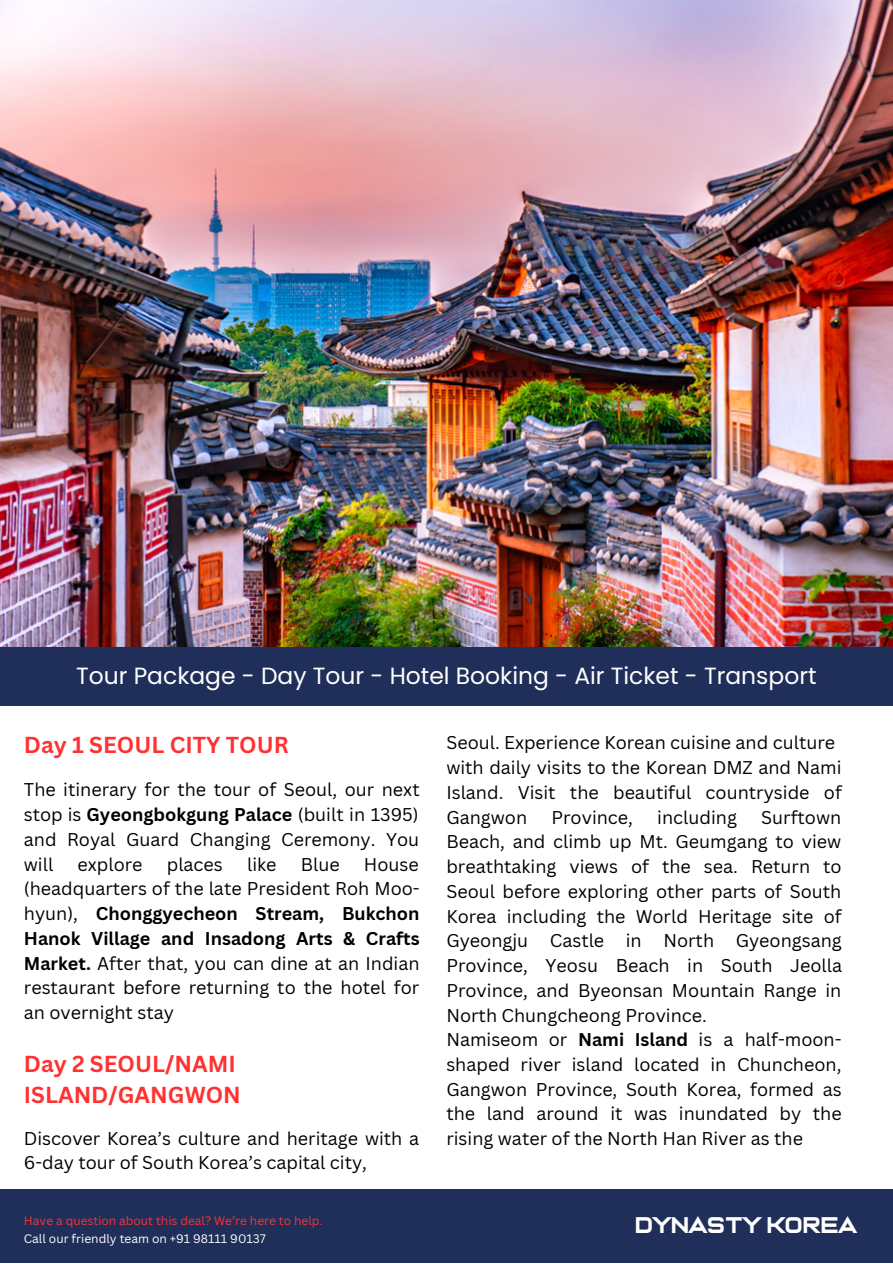
<style>
.page{position:relative;width:893px;height:1264px;background:#fff}
.page>*{position:absolute;margin:0;border:0;box-sizing:border-box;transform-origin:0 0}
.t1{font:23.4px "Poppins";color:#fff}
.t2{font:23.1px "Casanova Scotia";color:#fff}
.t3{font:700 22.5px/31.5px "Canva Sans";color:#ff3131}
.t4{font:18px/24.8px "Canva Sans";color:#000}
.t5{font:12px "Canva Sans";color:#ff3131}
.t6{font:12px "Canva Sans";color:#fff}
.s1{font-weight:700}
</style>
<div class="page">
<img style="left:0;top:0;width:892px;height:647px">
<div style="left:0;top:647px;width:892px;height:59px;background:#202f59"></div>
<div style="left:0;top:1189px;width:892px;height:73px;background:#202f59"></div>
<p class="t1" style="left:76px;top:662px;width:742px">Tour Package - Day Tour - Hotel Booking - Air Ticket - Transport</p>
<p class="t3" style="left:24px;top:729px;width:266px">Day 1 SEOUL CITY TOUR</p>
<p class="t4" style="left:24px;top:777px;width:397px;text-align:justify">The itinerary for the tour of Seoul, our next stop is <span class="s1">Gyeongbokgung Palace</span> (built in 1395) and Royal Guard Changing Ceremony. You will</p>
<p class="t4" style="left:77px;top:851px;width:67px">explore</p>
<p class="t4" style="left:167px;top:851px;width:58px">places</p>
<p class="t4" style="left:247px;top:851px;width:31px">like</p>
<p class="t4" style="left:301px;top:851px;width:40px">Blue</p>
<p class="t4" style="left:24px;top:851px;width:397px;text-align:justify;text-indent:340px">House (headquarters of the late President Roh Moo&shy;hyun), <span class="s1">Chonggyecheon Stream, Bukchon Hanok Village and Insadong Arts &amp; Crafts Market.</span> After that, you can dine at an Indian restaurant before returning to the hotel for an overnight stay</p>
<p class="t3" style="left:24px;top:1048px;width:218px">Day 2 SEOUL/NAMI<br>ISLAND/GANGWON</p>
<p class="t4" style="left:24px;top:1125px;width:397px">Discover Korea’s culture and heritage with a<br>6-day tour of South Korea’s capital city,</p>
<p class="t4" style="left:446px;top:730px;width:397px">Seoul. Experience Korean cuisine and culture with daily visits to the Korean DMZ and Nami Island. Visit the beautiful countryside of Gangwon</p>
<p class="t4" style="left:446px;top:804px;width:397px;text-indent:315px">Surftown Beach, and climb up Mt. Geumgang to view breathtaking views of the sea. Return to Seoul before exploring other parts of South Korea including the World Heritage site of Gyeongju Castle in North Gyeongsang Province, Yeosu Beach in South Jeolla Province, and Byeonsan Mountain Range in North Chungcheong Province.<br>Namiseom or <span class="s1">Nami Island</span> is a half-moon&shy;shaped river island located in Chuncheon, Gangwon Province, South Korea, formed as the land around it was inundated by the rising water of the North Han River as the</p>
<p class="t4" style="left:551px;top:804px;width:83px">Province,</p>
<p class="t4" style="left:657px;top:804px;width:81px">including</p>
<p class="t5" style="left:24px;top:1213px;width:300px">Have a question about this deal? We’re here to help.</p>
<p class="t2" style="left:636px;top:1215px;width:223px">DYNASTY KOREA</p>
<p class="t6" style="left:24px;top:1231px;width:243px">Call our friendly team on +91 98111 90137</p>
</div>
